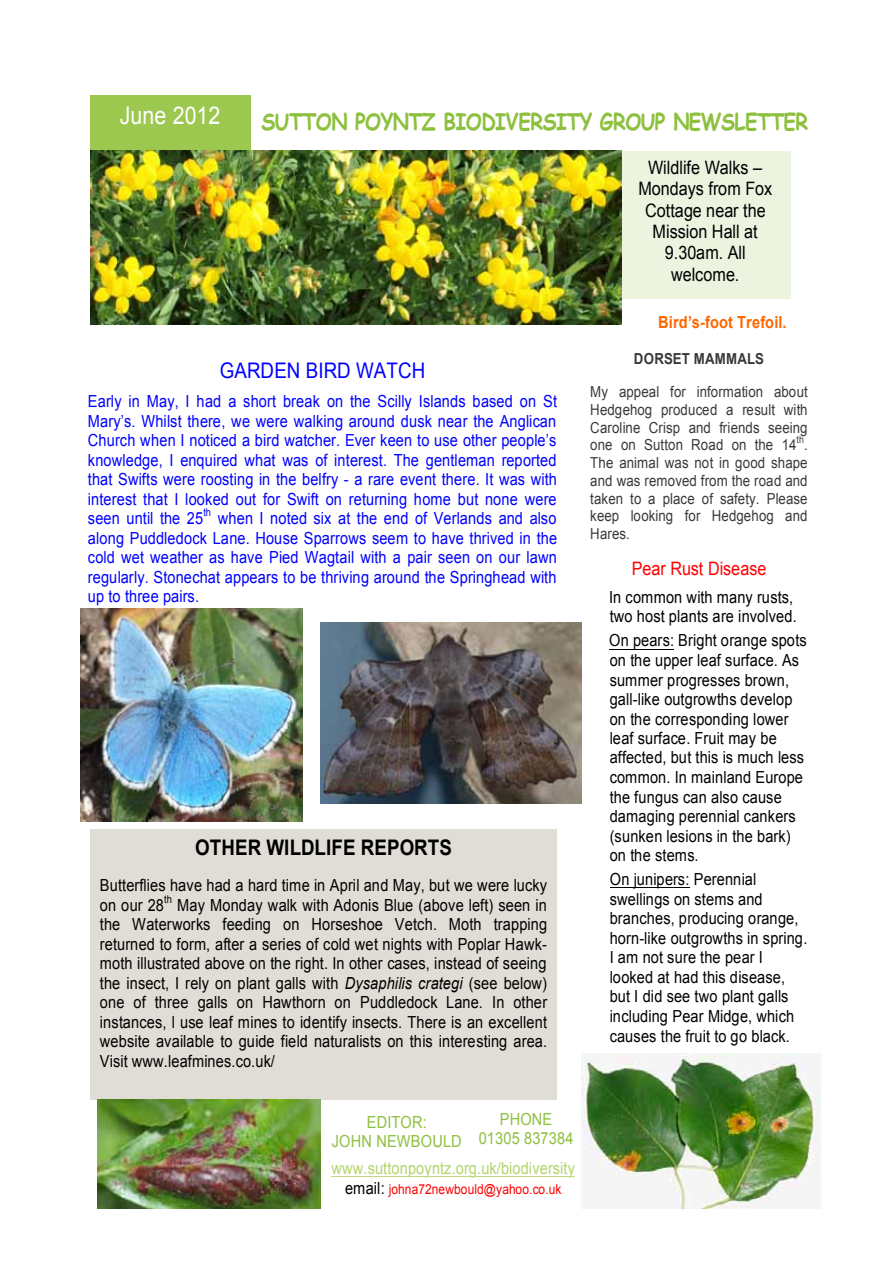
<style>
.page{position:relative;width:893px;height:1263px;background:#fff}
.page>*{position:absolute;margin:0;border:0;box-sizing:border-box;transform-origin:0 0}
.t1{font:24.45px "Arial";letter-spacing:.005em;color:#fff;scale:.87 1}
.t2{font:700 22.95px "Comic Sans MS";letter-spacing:-.03em;color:#8dc03f;scale:.87 1}
.t3{font:700 21.45px "Arial";letter-spacing:.005em;color:#000;scale:.87 1}
.t4{font:21.45px "Arial";letter-spacing:.005em;color:#00f;scale:.87 1}
.t5{font:18.45px/21.3px "Arial";color:#000;text-align:center;scale:.87 1}
.t6{font:18.45px "Arial";color:#f00;scale:.87 1}
.t7{font:16.65px/19.5px "Arial";letter-spacing:.01em;color:#000;scale:.87 1}
.t8{font:16.65px/19.5px "Arial";color:#00f;text-align:justify;scale:.87 1}
.t9{font:16.65px "Arial";letter-spacing:.01em;color:#b3d56c;scale:.87 1}
.t10{font:16.65px/19.6px "Arial";letter-spacing:.01em;color:#8dc03f;text-align:center;scale:.87 1}
.t11{font:700 16.65px "Arial";letter-spacing:.01em;color:#f60;scale:.87 1}
.t12{font:15.15px/17.7px "Arial";letter-spacing:.005em;color:#393939;text-align:justify;scale:.87 1}
.t13{font:700 15.15px "Arial";letter-spacing:.01em;color:#393939;scale:.87 1}
.t14{font:13.65px "Arial";letter-spacing:.01em;color:#f00;scale:.87 1}
.t15{font:10.8px "Arial";color:#00f;scale:.87 1}
.t16{font:10.8px "Arial";color:#000;scale:.87 1}
.t17{font:10.05px "Arial";color:#393939;scale:.87 1}
.s1{font-style:italic}
.s2{font-size:16.65px;color:#000}
</style>
<div class="page">
<div style="left:90px;top:95px;width:160px;height:56px;background:#9dc850"></div>
<img style="left:242px;top:95px;width:380px;height:56px">
<hr style="left:331px;top:1176px;width:244px;height:1px;background:#bfda7f">
<img style="left:242px;top:101px;width:8px;height:44px">
<div style="left:620px;top:151px;width:170px;height:147px;background:#ecf4e0"></div>
<div style="left:90px;top:830px;width:467px;height:270px;background:#dfddd5"></div>
<img style="left:90px;top:151px;width:532px;height:173px">
<hr style="left:609px;top:649px;width:65px;height:1px;background:#000">
<hr style="left:610px;top:888px;width:80px;height:1px;background:#000">
<img style="left:81px;top:608px;width:221px;height:213px">
<img style="left:321px;top:623px;width:260px;height:180px">
<img style="left:98px;top:1100px;width:223px;height:109px">
<img style="left:581px;top:1054px;width:239px;height:155px">
<h1 class="t1" style="left:120px;top:99px;width:117px">June 2012</h1>
<h2 class="t2" style="left:262px;top:105px;width:630px">SUTTON POYNTZ BIODIVERSITY GROUP NEWSLETTER</h2>
<p class="t4" style="left:220px;top:356px;width:238px">GARDEN BIRD WATCH</p>
<p class="t8" style="left:88px;top:392px;width:541px">Early in May, I had a short break on the Scilly Islands based on St Mary’s. Whilst there, we were walking around dusk near the Anglican Church when I noticed a bird watcher. Ever keen to use other people’s knowledge, I enquired what was of interest. The gentleman reported that Swifts were roosting in the belfry - a rare event there. It was with interest that I looked out for Swift on returning home but none were seen until the 25</p>
<p class="t15" style="left:203px;top:505px;width:10px">th</p>
<p class="t8" style="left:88px;top:509px;width:541px;text-indent:130px">when I noted six at the end of Verlands and also along Puddledock Lane. House Sparrows seem to have thrived in the cold wet weather as have Pied Wagtail with a pair seen on our lawn regularly. Stonechat appears to be thriving around the Springhead with up to three pairs.</p>
<p class="t3" style="left:195px;top:833px;width:297px">OTHER WILDLIFE REPORTS</p>
<p class="t7" style="left:100px;top:876px;width:515px">Butterflies have had a hard time in April and May, but we were lucky on our 28</p>
<p class="t16" style="left:164px;top:892px;width:10px">th</p>
<p class="t7" style="left:100px;top:895px;width:516px;text-align:justify;text-indent:77px">May Monday walk with Adonis Blue (above left) seen in the Waterworks feeding on Horseshoe Vetch. Moth trapping returned to form, after a series of cold wet nights with Poplar Hawk&shy;moth illustrated above on the right. In other cases, instead of seeing the insect, I rely on plant galls with <span class="s1">Dysaphilis crategi</span> (see below) one of three galls on Hawthorn on Puddledock Lane. In other instances, l use leaf mines to identify insects. There is an excellent website available to guide field naturalists on this interesting area.<br>Visit www.leafmines.co.uk/</p>
<p class="t5" style="left:638px;top:157px;width:155px">Wildlife Walks –<br>Mondays from Fox<br>Cottage near the<br>Mission Hall at<br>9.30am. All welcome.</p>
<p class="t11" style="left:658px;top:311px;width:149px">Bird’s-foot Trefoil.</p>
<p class="t13" style="left:634px;top:349px;width:151px">DORSET MAMMALS</p>
<p class="t12" style="left:590px;top:383px;width:251px">My appeal for information about Hedgehog produced a result with Caroline Crisp and friends seeing one on Sutton Road on the 14</p>
<p class="t17" style="left:797px;top:432px;width:10px">th</p>
<p class="t12" style="left:590px;top:436px;width:251px;text-indent:214px">.<br>The animal was not in good shape and was removed from the road and taken to a place of safety. Please keep looking for Hedgehog and Hares.</p>
<p class="t6" style="left:632px;top:556px;width:156px">Pear Rust Disease</p>
<p class="t7" style="left:609px;top:587px;width:217px">In common with many rusts, two host plants are involved.</p>
<p class="t7" style="left:609px;top:631px;width:229px">On pears: Bright orange spots on the upper leaf surface. As summer progresses brown, gall-like outgrowths develop on the corresponding lower leaf surface. Fruit may be affected, but this is much less common. In mainland Europe the fungus can also cause damaging perennial cankers (sunken lesions in the bark) on the stems.</p>
<p class="t7" style="left:610px;top:870px;width:229px">On junipers: Perennial swellings on stems and branches, producing orange, horn-like outgrowths in spring.<br>I am not sure the pear I looked at had this disease, but I did see two plant galls including Pear Midge, which causes the fruit to go black.</p>
<p class="t10" style="left:332px;top:1112px;width:151px">EDITOR:<br>JOHN NEWBOULD</p>
<p class="t10" style="left:479px;top:1110px;width:110px;line-height:19.2px">PHONE<br>01305 837384</p>
<p class="t9" style="left:331px;top:1157px;width:281px">www.suttonpoyntz.org.uk/biodiversity</p>
<p class="t14" style="left:345px;top:1180px;width:250px"><span class="s2">email:</span> johna72newbould@yahoo.co.uk</p>
</div>
